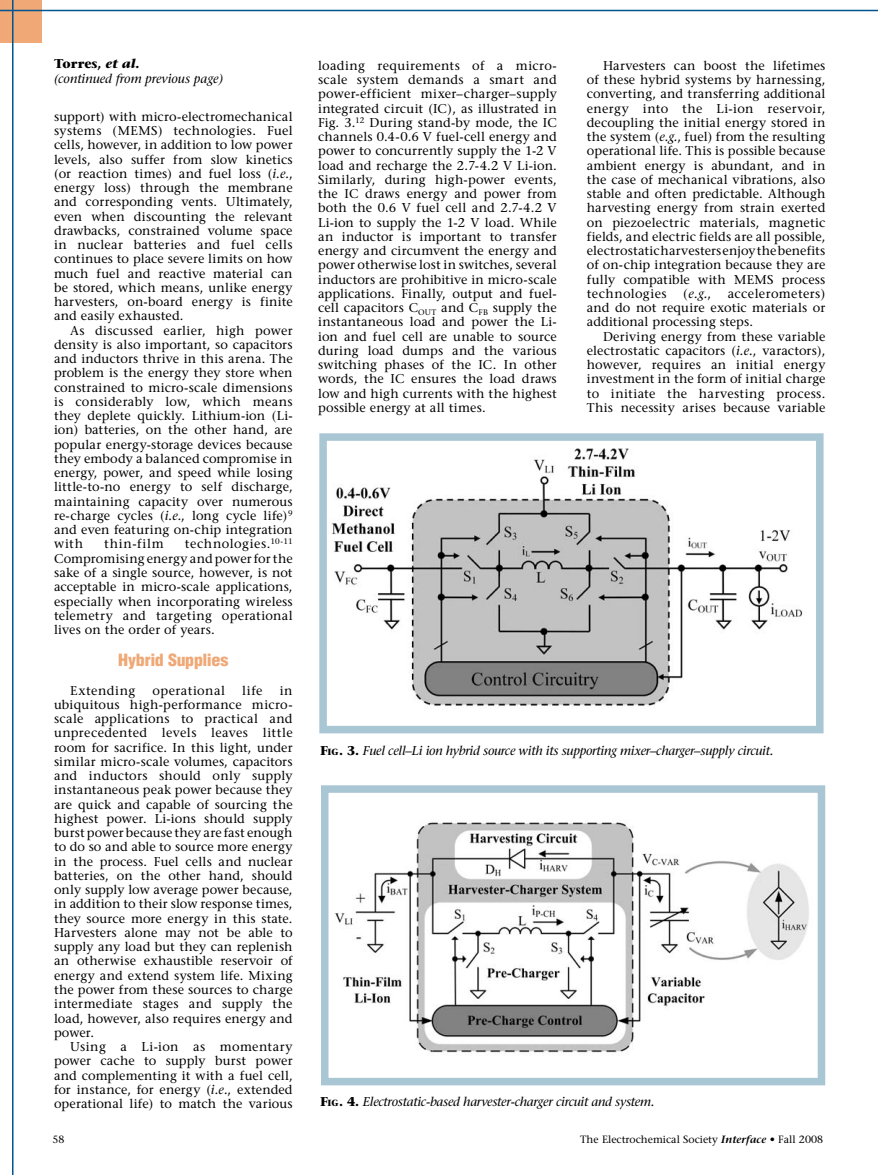
<style>
.page{position:relative;width:878px;height:1175px;background:#fff}
.page>*{position:absolute;margin:0;border:0;box-sizing:border-box;transform-origin:0 0}
.t1{font:900 condensed 16.5px "Helvetica";letter-spacing:-.02em;color:#efa876;scale:1.09 1}
.t2{font:12.75px/14.2px "Stone Serif";letter-spacing:.015em;color:#000;text-align:justify}
.t3{font:italic 12.75px "Stone Serif";letter-spacing:-.02em;color:#000}
.t4{font:italic 12.75px/14.2px "Stone Serif";color:#000}
.t5{font:12.75px "Stone Serif";letter-spacing:.035em;color:#000}
.t6{font:12.75px "Stone Serif";letter-spacing:.06em;color:#000}
.t7{font:12.75px "Stone Serif";letter-spacing:.045em;color:#000}
.t8{font:10.5px "Stone Serif";color:#000}
.s1{font-weight:700;font-style:normal}
.s2{font-weight:700}
.s3{font-style:italic}
.s4{font-style:normal}
.s5{font-weight:700;font-style:normal;font-size:8.85px}
.s6{font-weight:600;font-style:italic}
</style>
<div class="page">
<div style="left:0;top:0;width:42px;height:42px;background:#efa876"></div>
<hr style="left:12px;top:0;width:2px;height:1174px;background:#00548f">
<hr style="left:0;top:10px;width:878px;height:1px;background:#00548f">
<img style="left:331px;top:448px;width:472px;height:260px">
<div style="left:319px;top:433px;width:504px;height:300px;border:8px solid #a9c6d4"></div>
<img style="left:334px;top:822px;width:475px;height:231px">
<div style="left:321px;top:785px;width:504px;height:300px;border:8px solid #a9c6d4"></div>
<p class="t4" style="left:54px;top:57px;width:170px"><span class="s1">Torres,</span> <span class="s2">et al.<br></span>(continued from previous page)</p>
<p class="t2" style="left:54px;top:109px;width:240px">support) with micro-electromechanical systems (MEMS) technologies. Fuel cells, however, in addition to low power levels, also suffer from slow kinetics (or reaction times) and fuel loss (<span class="s3">i.e.</span>, energy loss) through the membrane and corresponding vents. Ultimately, even when discounting the relevant drawbacks, constrained volume space in nuclear batteries and fuel cells continues to place severe limits on how much fuel and reactive material can be stored, which means, unlike energy harvesters, on-board energy is finite and easily exhausted.</p>
<p class="t2" style="left:54px;top:323px;width:240px;text-indent:16px">As discussed earlier, high power density is also important, so capacitors and inductors thrive in this arena. The problem is the energy they store when constrained to micro-scale dimensions is considerably low, which means they deplete quickly. Lithium-ion (Li&shy;ion) batteries, on the other hand, are popular energy-storage devices because they embody a balanced compromise in energy, power, and speed while losing little-to-no energy to self discharge, maintaining capacity over numerous re-charge cycles (<span class="s3">i.e.</span>, long cycle life)<sup>9 </sup>and even featuring on-chip integration with</p>
<p class="t2" style="left:54px;top:537px;width:240px;text-indent:131px">technologies.<sup>10-11<br></sup>Compromising energy and power for the sake of a single source, however, is not acceptable in micro-scale applications, especially when incorporating wireless telemetry and targeting operational lives on the order of years.</p>
<p class="t1" style="left:118px;top:649px;width:103px">Hybrid Supplies</p>
<p class="t7" style="left:70px;top:682px;width:67px">Extending</p>
<p class="t5" style="left:152px;top:682px;width:74px">operational</p>
<p class="t2" style="left:242px;top:683px;width:22px">life</p>
<p class="t6" style="left:104px;top:536px;width:61px">thin-film</p>
<p class="t2" style="left:54px;top:683px;width:240px;text-indent:226px">in ubiquitous high-performance micro&shy;scale applications to practical and unprecedented levels leaves little room for sacrifice. In this light, under similar micro-scale volumes, capacitors and inductors should only supply instantaneous peak power because they are quick and capable of sourcing the highest power. Li-ions should supply burst power because they are fast enough to do so and able to source more energy in the process. Fuel cells and nuclear batteries, on the other hand, should only supply low average power because, in addition to their slow response times, they source more energy in this state.<br>Harvesters alone may not be able to supply any load but they can replenish an otherwise exhaustible reservoir of energy and extend system life. Mixing the power from these sources to charge intermediate stages and supply the load, however, also requires energy and power.</p>
<p class="t2" style="left:54px;top:1039px;width:240px;text-indent:16px">Using a Li-ion as momentary power cache to supply burst power and complementing it with a fuel cell, for instance, for energy (<span class="s3">i.e.</span>, extended operational life) to match the various</p>
<p class="t2" style="left:318px;top:58px;width:240px">loading requirements of a micro&shy;scale system demands a smart and power-efficient mixer–charger–supply integrated circuit (IC), as illustrated in Fig. 3.<sup>12</sup> During stand-by mode, the IC channels 0.4-0.6 V fuel-cell energy and power to concurrently supply the 1-2 V load and recharge the 2.7-4.2 V Li-ion.<br>Similarly, during high-power events, the IC draws energy and power from both the 0.6 V fuel cell and 2.7-4.2 V Li-ion to supply the 1-2 V load. While an inductor is important to transfer energy and circumvent the energy and power otherwise lost in switches, several inductors are prohibitive in micro-scale applications. Finally, output and fuel&shy;cell capacitors C<sub>OUT</sub> and C<sub>FB</sub> supply the instantaneous load and power the Li&shy;ion and fuel cell are unable to source during load dumps and the various switching phases of the IC. In other words, the IC ensures the load draws low and high currents with the highest possible energy at all times.</p>
<p class="t2" style="left:586px;top:58px;width:240px;text-indent:16px">Harvesters can boost the lifetimes of these hybrid systems by harnessing, converting, and transferring additional energy into the Li-ion reservoir, decoupling the initial energy stored in the system (<span class="s3">e.g.</span>, fuel) from the resulting operational life. This is possible because ambient energy is abundant, and in the case of mechanical vibrations, also stable and often predictable. Although harvesting energy from strain exerted on piezoelectric materials, magnetic fields, and electric fields are all possible, electrostatic harvesters enjoy the benefits of on-chip integration because they are fully compatible with MEMS process technologies</p>
<p class="t2" style="left:586px;top:286px;width:240px;text-indent:141px">accelerometers) and do not require exotic materials or additional processing steps.</p>
<p class="t2" style="left:586px;top:329px;width:240px;text-indent:16px">Deriving energy from these variable electrostatic capacitors (<span class="s3">i.e.</span>, varactors), however, requires an initial energy investment in the form of initial charge to initiate the harvesting process.<br>This necessity arises because variable</p>
<p class="t3" style="left:683px;top:286px;width:29px"><span class="s4">(</span>e.g.<span class="s4">,</span></p>
<p class="t3" style="left:320px;top:742px;width:455px"><span class="s1">F</span><span class="s5">ig</span><span class="s1">. 3.</span> Fuel cell–Li ion hybrid source with its supporting mixer–charger–supply circuit.</p>
<p class="t3" style="left:320px;top:1093px;width:336px"><span class="s1">F</span><span class="s5">ig</span><span class="s1">. 4.</span> Electrostatic-based harvester-charger circuit and system.</p>
<p class="t8" style="left:52px;top:1132px;width:14px">58</p>
<p class="t8" style="left:580px;top:1132px;width:244px">The Electrochemical Society <span class="s6">Interface</span> • Fall 2008</p>
</div>
